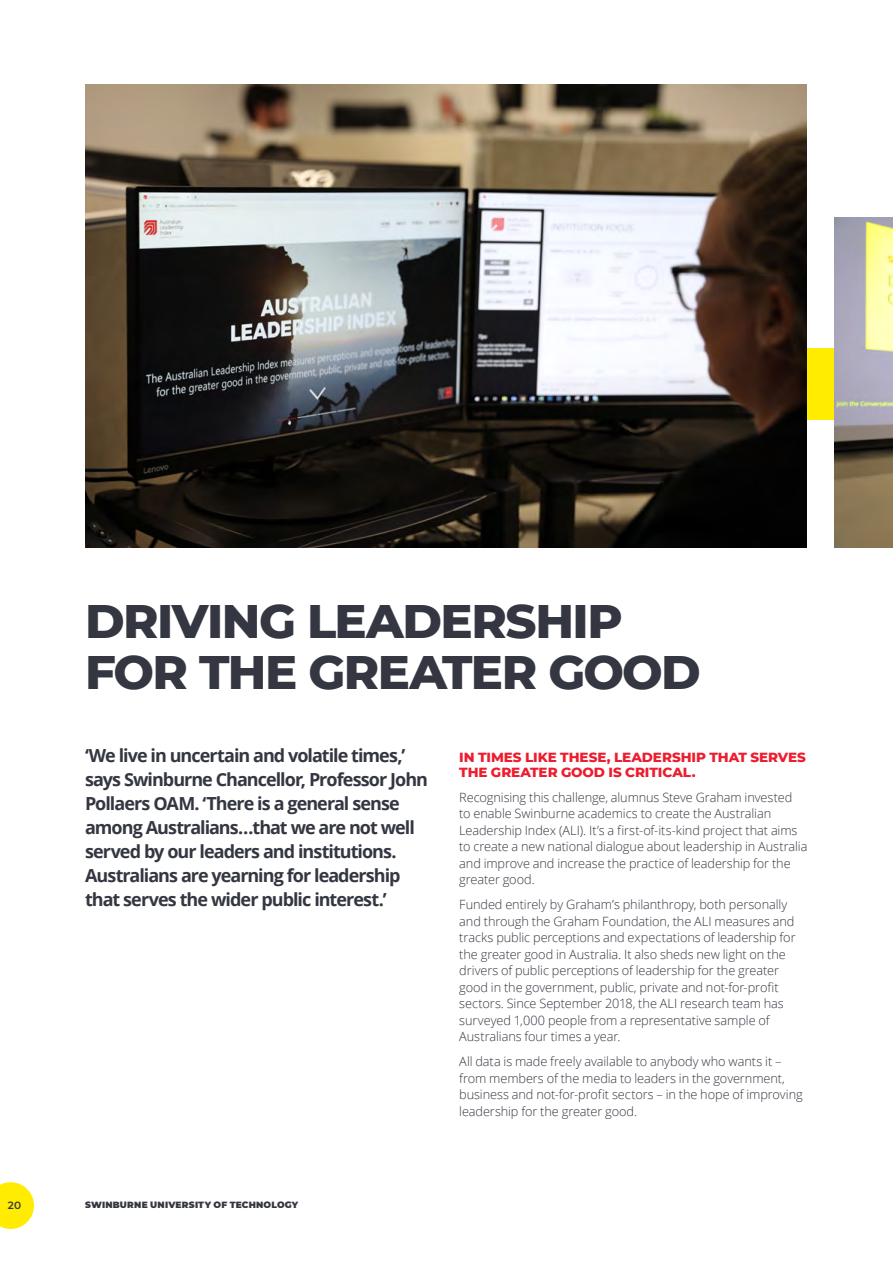
<style>
.page{position:relative;width:893px;height:1263px;background:#fff}
.page>*{position:absolute;margin:0;border:0;box-sizing:border-box;transform-origin:0 0}
._3a__Bold_Heading__C{font:800 48px/51px "Montserrat";letter-spacing:-.03em;color:#343741}
._1a__Body{font:700 18px/24px "Open Sans";letter-spacing:-.055em;color:#343741}
._1c__Bold_Heading__R{font:800 13.5px/15px "Montserrat";letter-spacing:-.005em;color:#ed1c2e}
._1a__Body-2{font:300 12.75px/16.5px "Open Sans";letter-spacing:-.005em;color:#343741}
.t1{font:600 10.5px "Montserrat";color:#343741}
.t2{font:900 9px "Montserrat";letter-spacing:.025em;color:#343741}
</style>
<div class="page">
<div style="left:634px;top:349px;width:259px;height:71px;background:#ffec00"></div>
<img style="left:85px;top:84px;width:721px;height:463px">
<img style="left:834px;top:217px;width:59px;height:330px">
<svg style="left:0;top:1182px;width:34px;height:47px;background:#ffef29"></svg>
<p class="_3a__Bold_Heading__C" style="left:85px;top:593px;width:617px">DRIVING LEADERSHIP<br>FOR THE GREATER GOOD</p>
<p class="_1a__Body" style="left:85px;top:743px;width:344px">‘We live in uncertain and volatile times,’ says Swinburne Chancellor, Professor John Pollaers OAM. ‘There is a general sense among Australians…that we are not well served by our leaders and institutions.<br>Australians are yearning for leadership that serves the wider public interest.’</p>
<p class="_1c__Bold_Heading__R" style="left:459px;top:748px;width:348px">IN TIMES LIKE THESE, LEADERSHIP THAT SERVES<br>THE GREATER GOOD IS CRITICAL.</p>
<p class="_1a__Body-2" style="left:459px;top:788px;width:350px">Recognising this challenge, alumnus Steve Graham invested<br>to enable Swinburne academics to create the Australian Leadership Index (ALI). It’s a first-of-its-kind project that aims to create a new national dialogue about leadership in Australia and improve and increase the practice of leadership for the greater good.</p>
<p class="_1a__Body-2" style="left:459px;top:896px;width:338px">Funded entirely by Graham’s philanthropy, both personally and through the Graham Foundation, the ALI measures and tracks public perceptions and expectations of leadership for the greater good in Australia. It also sheds new light on the drivers of public perceptions of leadership for the greater good in the government, public, private and not-for-profit sectors. Since September 2018, the ALI research team has surveyed 1,000 people from a representative sample of Australians four times a year.</p>
<p class="_1a__Body-2" style="left:459px;top:1053px;width:345px">All data is made freely available to anybody who wants it – from members of the media to leaders in the government, business and not-for-profit sectors – in the hope of improving leadership for the greater good.</p>
<p class="t1" style="left:8px;top:1197px;width:15px">20</p>
<p class="t2" style="left:85px;top:1198px;width:215px">SWINBURNE UNIVERSITY OF TECHNOLOGY</p>
</div>
